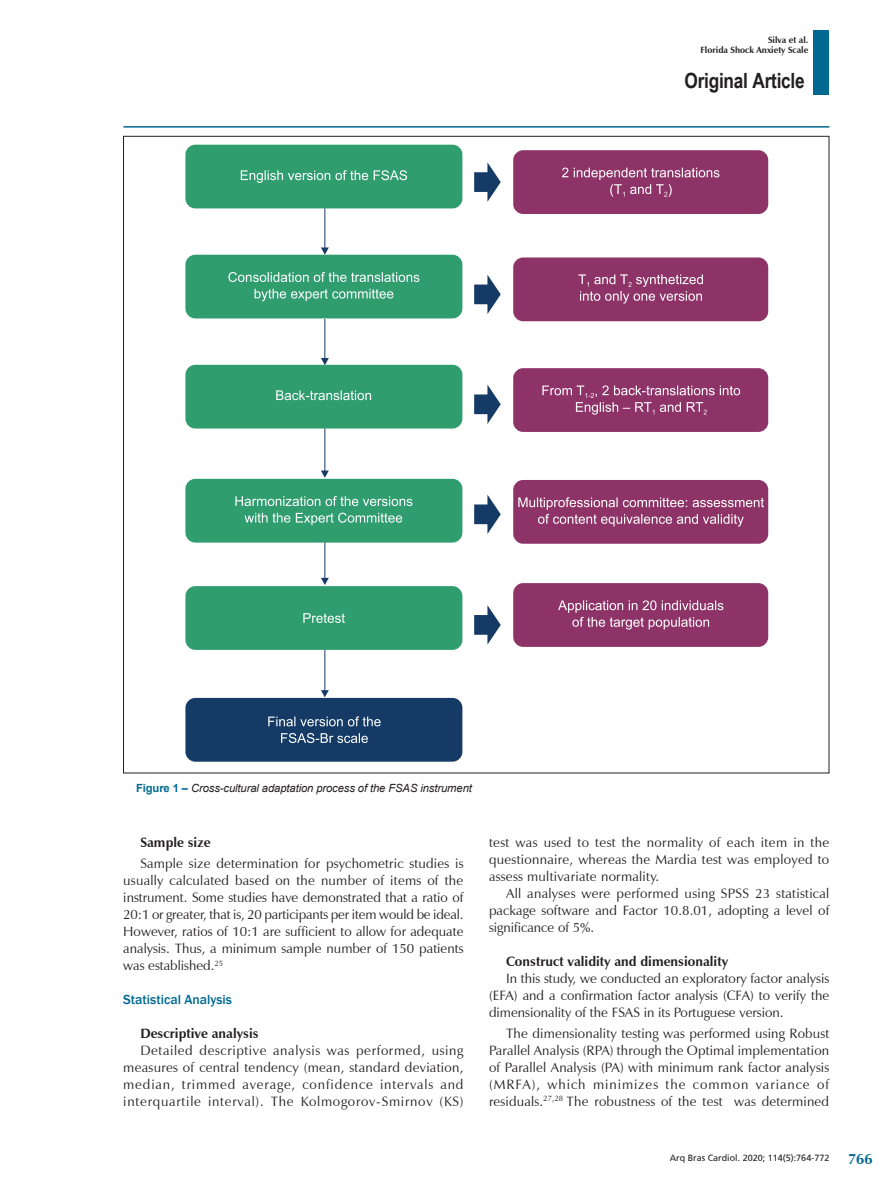
<style>
.page{position:relative;width:893px;height:1191px;background:#fff}
.page>*{position:absolute;margin:0;border:0;box-sizing:border-box;transform-origin:0 0}
.t1{font:700 21px "Arial Narrow";letter-spacing:-.01em;color:#231f20}
.t2{font:700 15px "Zapf Humanist 601 BT";color:#006991}
._01-TEXTO_BASICO{font:13.5px/17px "Zapf Humanist 601 BT";letter-spacing:.01em;color:#231f20;text-align:justify}
._04_-_SUBTITULO_SECU{font:700 13.5px "Zapf Humanist 601 BT";color:#231f20}
._03_-_SUBTITULO_PRIN{font:500 13.5px "Franklin Gothic";color:#006991}
._05_LEGENDA_TABELA{font:italic 11.25px "Arial";letter-spacing:-.01em;color:#231f20}
.t3{font:700 9px/10.8px "Zapf Humanist 601 BT";color:#231f20;text-align:right}
.t4{font:9px "Frutiger";color:#231f20}
.s1{font-weight:700;font-style:normal;color:#006991}
</style>
<div class="page">
<hr style="left:123px;top:126px;width:706px;height:2px;background:#006991">
<div style="left:813px;top:30px;width:16px;height:64px;background:#006991"></div>
<div style="left:513px;top:150px;width:255px;height:64px;background:#8e3367;border-radius:10px"></div>
<div style="left:513px;top:257px;width:255px;height:64px;background:#8e3367;border-radius:10px"></div>
<div style="left:513px;top:368px;width:255px;height:64px;background:#8e3367;border-radius:10px"></div>
<div style="left:513px;top:480px;width:255px;height:64px;background:#8e3367;border-radius:10px"></div>
<div style="left:513px;top:583px;width:255px;height:64px;background:#8e3367;border-radius:10px"></div>
<div style="left:185px;top:145px;width:277px;height:63px;background:#309d6f;border-radius:10px"></div>
<div style="left:185px;top:255px;width:277px;height:63px;background:#309d6f;border-radius:10px"></div>
<div style="left:185px;top:365px;width:277px;height:63px;background:#309d6f;border-radius:10px"></div>
<div style="left:185px;top:479px;width:277px;height:63px;background:#309d6f;border-radius:10px"></div>
<div style="left:185px;top:586px;width:277px;height:64px;background:#309d6f;border-radius:10px"></div>
<div style="left:185px;top:698px;width:277px;height:63px;background:#143a65;border-radius:10px"></div>
<svg style="left:241px;top:170px;width:166px;height:13px"></svg>
<svg style="left:228px;top:272px;width:191px;height:29px"></svg>
<svg style="left:276px;top:390px;width:95px;height:10px"></svg>
<svg style="left:235px;top:496px;width:177px;height:29px"></svg>
<svg style="left:303px;top:613px;width:42px;height:10px"></svg>
<svg style="left:268px;top:716px;width:113px;height:27px"></svg>
<svg style="left:562px;top:168px;width:157px;height:29px"></svg>
<svg style="left:578px;top:274px;width:125px;height:29px"></svg>
<svg style="left:542px;top:385px;width:198px;height:29px"></svg>
<svg style="left:518px;top:497px;width:246px;height:29px"></svg>
<svg style="left:558px;top:600px;width:165px;height:29px"></svg>
<hr style="left:324px;top:208px;width:1px;height:40px;background:#143a65">
<svg style="left:321px;top:247px;width:8px;height:8px"></svg>
<hr style="left:324px;top:319px;width:1px;height:40px;background:#143a65">
<svg style="left:321px;top:358px;width:8px;height:7px"></svg>
<hr style="left:324px;top:428px;width:1px;height:43px;background:#143a65">
<svg style="left:321px;top:470px;width:8px;height:8px"></svg>
<hr style="left:324px;top:542px;width:1px;height:36px;background:#143a65">
<svg style="left:321px;top:578px;width:8px;height:7px"></svg>
<hr style="left:324px;top:650px;width:1px;height:41px;background:#143a65">
<svg style="left:321px;top:690px;width:8px;height:7px"></svg>
<svg style="left:474px;top:162px;width:27px;height:40px"></svg>
<svg style="left:474px;top:275px;width:27px;height:39px"></svg>
<svg style="left:474px;top:384px;width:27px;height:40px"></svg>
<svg style="left:474px;top:494px;width:27px;height:40px"></svg>
<svg style="left:474px;top:605px;width:27px;height:39px"></svg>
<p class="t3" style="left:700px;top:34px;width:109px">Silva et al.<br>Florida Shock Anxiety Scale</p>
<h1 class="t1" style="left:684px;top:64px;width:122px">Original Article</h1>
<p class="_05_LEGENDA_TABELA" style="left:136px;top:780px;width:337px"><span class="s1">Figure 1 –</span> Cross-cultural adaptation process of the FSAS instrument</p>
<p class="_04_-_SUBTITULO_SECU" style="left:140px;top:834px;width:72px">Sample size</p>
<p class="_01-TEXTO_BASICO" style="left:123px;top:855px;width:342px;text-indent:17px">Sample size determination for psychometric studies is usually calculated based on the number of items of the instrument. Some studies have demonstrated that a ratio of 20:1 or greater, that is, 20 participants per item would be ideal.<br>However, ratios of 10:1 are sufficient to allow for adequate analysis. Thus, a minimum sample number of 150 patients was established.<sup>25</sup></p>
<p class="_03_-_SUBTITULO_PRIN" style="left:123px;top:991px;width:110px">Statistical Analysis</p>
<p class="_04_-_SUBTITULO_SECU" style="left:140px;top:1025px;width:120px">Descriptive analysis</p>
<p class="_01-TEXTO_BASICO" style="left:123px;top:1042px;width:342px;text-indent:17px">Detailed descriptive analysis was performed, using measures of central tendency (mean, standard deviation, median, trimmed average, confidence intervals and interquartile interval). The Kolmogorov-Smirnov (KS)</p>
<p class="_01-TEXTO_BASICO" style="left:489px;top:834px;width:342px">test was used to test the normality of each item in the questionnaire, whereas the Mardia test was employed to assess multivariate normality.</p>
<p class="_01-TEXTO_BASICO" style="left:489px;top:885px;width:342px;text-indent:17px">All analyses were performed using SPSS 23 statistical package software and Factor 10.8.01, adopting a level of significance of 5%.</p>
<p class="_04_-_SUBTITULO_SECU" style="left:506px;top:953px;width:224px">Construct validity and dimensionality</p>
<p class="_01-TEXTO_BASICO" style="left:489px;top:969px;width:342px;text-indent:17px">In this study, we conducted an exploratory factor analysis (EFA) and a confirmation factor analysis (CFA) to verify the dimensionality of the FSAS in its Portuguese version.</p>
<p class="_01-TEXTO_BASICO" style="left:489px;top:1025px;width:342px;text-indent:17px">The dimensionality testing was performed using Robust Parallel Analysis (RPA) through the Optimal implementation of Parallel Analysis (PA) with minimum rank factor analysis (MRFA), which minimizes the common variance of residuals.<sup>27,28</sup> The robustness of the test was determined</p>
<p class="t4" style="left:670px;top:1153px;width:161px">Arq Bras Cardiol. 2020; 114(5):764-772</p>
<p class="t2" style="left:848px;top:1149px;width:26px">766</p>
</div>
